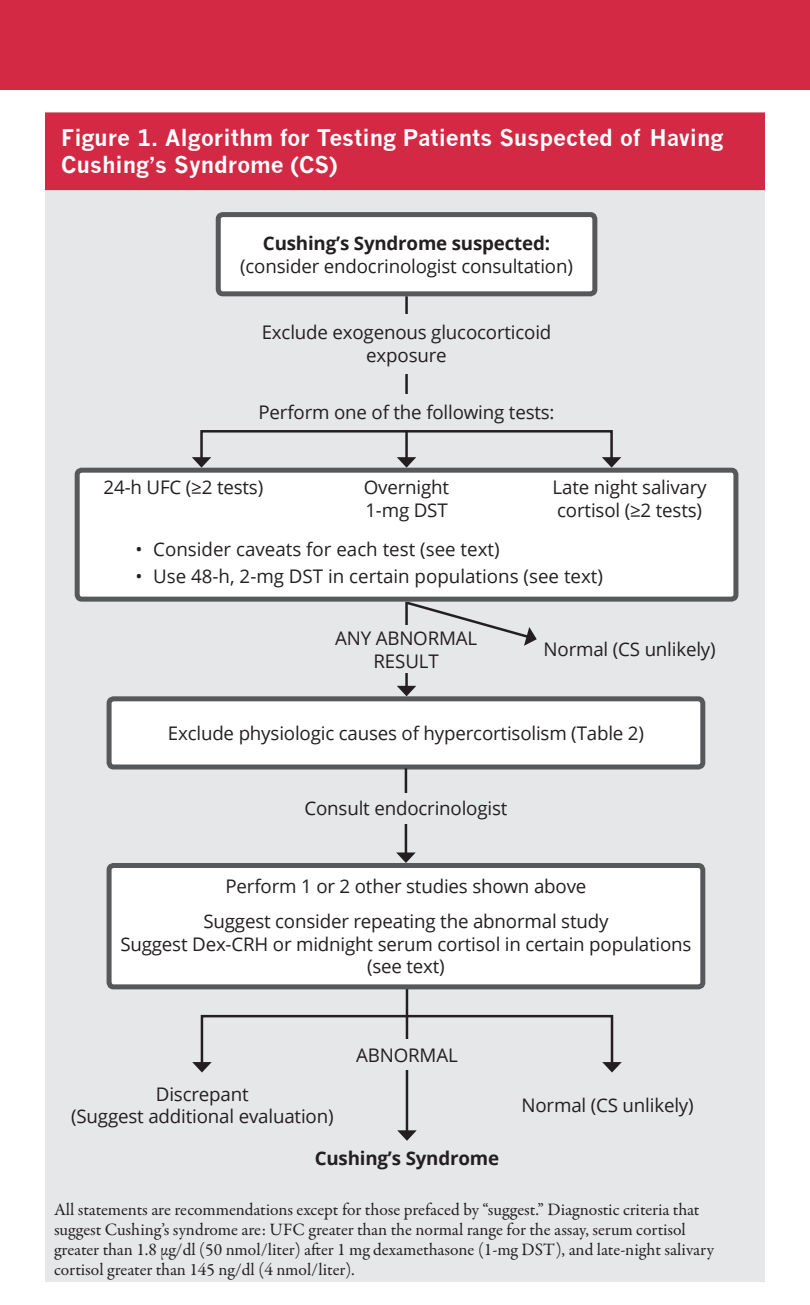
<style>
.page{position:relative;width:810px;height:1305px;background:#fff}
.page>*{position:absolute;margin:0;border:0;box-sizing:border-box;transform-origin:0 0}
.t1{font:700 22.5px/27px "News Gothic";color:#fff}
.t2{font:18.75px/22.5px "Open Sans";letter-spacing:-.01em;color:#231f20;text-align:center}
.t3{font:700 18.75px "Open Sans";letter-spacing:-.01em;color:#231f20}
.t4{font:17.5px/20px "Garamond Premr Pro";letter-spacing:-.005em;color:#231f20}
</style>
<div class="page">
<div style="left:0;top:0;width:810px;height:90px;background:#d42944"></div>
<div style="left:45px;top:112px;width:720px;height:1170px;background:#e6e7e9"></div>
<div style="left:45px;top:112px;width:720px;height:79px;background:#d42944"></div>
<div style="left:218px;top:215px;width:377px;height:79px;background:#fff;border-radius:5px"></div>
<div style="left:216px;top:212px;width:381px;height:84px;border:5px solid #57585a;border-radius:5px"></div>
<hr style="left:405px;top:296px;width:3px;height:162px;background:#231f20">
<svg style="left:397px;top:460px;width:19px;height:8px"></svg>
<hr style="left:405px;top:602px;width:3px;height:85px;background:#231f20">
<svg style="left:397px;top:686px;width:19px;height:10px"></svg>
<div style="left:200px;top:430px;width:413px;height:30px;border:2px solid #231f20"></div>
<svg style="left:192px;top:457px;width:19px;height:11px"></svg>
<svg style="left:602px;top:457px;width:19px;height:11px"></svg>
<div style="left:218px;top:314px;width:377px;height:59px;background:#e6e7e9"></div>
<div style="left:218px;top:394px;width:377px;height:36px;background:#e6e7e9"></div>
<div style="left:77px;top:470px;width:659px;height:129px;background:#fff;border-radius:5px"></div>
<div style="left:75px;top:468px;width:663px;height:134px;border:5px solid #57585a;border-radius:5px"></div>
<div style="left:292px;top:625px;width:229px;height:48px;background:#e6e7e9"></div>
<div style="left:109px;top:699px;width:594px;height:68px;background:#fff;border-radius:4px"></div>
<div style="left:107px;top:696px;width:598px;height:73px;border:5px solid #57585a;border-radius:4px"></div>
<svg style="left:404px;top:600px;width:133px;height:46px"></svg>
<hr style="left:405px;top:768px;width:2px;height:86px;background:#231f20">
<svg style="left:396px;top:852px;width:20px;height:11px"></svg>
<div style="left:292px;top:793px;width:228px;height:30px;background:#e6e7e9"></div>
<hr style="left:406px;top:894px;width:2px;height:237px;background:#231f20">
<svg style="left:397px;top:1130px;width:20px;height:11px"></svg>
<div style="left:201px;top:1015px;width:412px;height:49px;border:2px solid #231f20"></div>
<svg style="left:192px;top:1062px;width:20px;height:11px"></svg>
<svg style="left:602px;top:1062px;width:20px;height:11px"></svg>
<div style="left:109px;top:865px;width:594px;height:122px;background:#fff;border-radius:4px"></div>
<div style="left:107px;top:863px;width:598px;height:126px;border:5px solid #57585a;border-radius:4px"></div>
<div style="left:351px;top:1039px;width:112px;height:31px;background:#e6e7e9"></div>
<p class="t1" style="left:61px;top:124px;width:664px">Figure 1. Algorithm for Testing Patients Suspected of Having<br>Cushing’s Syndrome (CS)</p>
<p class="t3" style="left:263px;top:230px;width:289px">Cushing’s Syndrome suspected:</p>
<p class="t2" style="left:240px;top:254px;width:334px">(consider endocrinologist consultation)</p>
<p class="t2" style="left:262px;top:321px;width:291px">Exclude exogenous glucocorticoid exposure</p>
<p class="t2" style="left:258px;top:401px;width:298px">Perform one of the following tests:</p>
<p class="t2" style="left:104px;top:476px;width:161px">24-h UFC (≥2 tests)</p>
<p class="t2" style="left:364px;top:476px;width:87px;text-align:left">Overnight<br>1-mg DST</p>
<p class="t2" style="left:553px;top:476px;width:156px;text-align:left">Late night salivary cortisol (≥2 tests)</p>
<p class="t2" style="left:136px;top:537px;width:366px">• Consider caveats for each test (see text)</p>
<p class="t2" style="left:136px;top:565px;width:469px">• Use 48-h, 2-mg DST in certain populations (see text)</p>
<p class="t2" style="left:335px;top:627px;width:144px">ANY ABNORMAL<br>RESULT</p>
<p class="t2" style="left:544px;top:638px;width:174px">Normal (CS unlikely)</p>
<p class="t2" style="left:168px;top:722px;width:478px">Exclude physiologic causes of hypercortisolism (Table 2)</p>
<p class="t2" style="left:305px;top:797px;width:204px">Consult endocrinologist</p>
<p class="t2" style="left:203px;top:869px;width:407px;line-height:35px">Perform 1 or 2 other studies shown above<br>Suggest consider repeating the abnormal study</p>
<p class="t2" style="left:120px;top:932px;width:573px">Suggest Dex-CRH or midnight serum cortisol in certain populations (see text)</p>
<p class="t2" style="left:356px;top:1043px;width:103px">ABNORMAL</p>
<p class="t2" style="left:71px;top:1082px;width:264px">Discrepant<br>(Suggest additional evaluation)</p>
<p class="t2" style="left:522px;top:1093px;width:174px">Normal (CS unlikely)</p>
<p class="t3" style="left:315px;top:1145px;width:186px">Cushing’s Syndrome</p>
<p class="t4" style="left:54px;top:1200px;width:661px">All statements are recommendations except for those prefaced by “suggest.” Diagnostic criteria that suggest Cushing’s syndrome are: UFC greater than the normal range for the assay, serum cortisol greater than 1.8 μg/dl (50 nmol/liter) after 1 mg dexamethasone (1-mg DST), and late-night salivary cortisol greater than 145 ng/dl (4 nmol/liter).</p>
</div>
